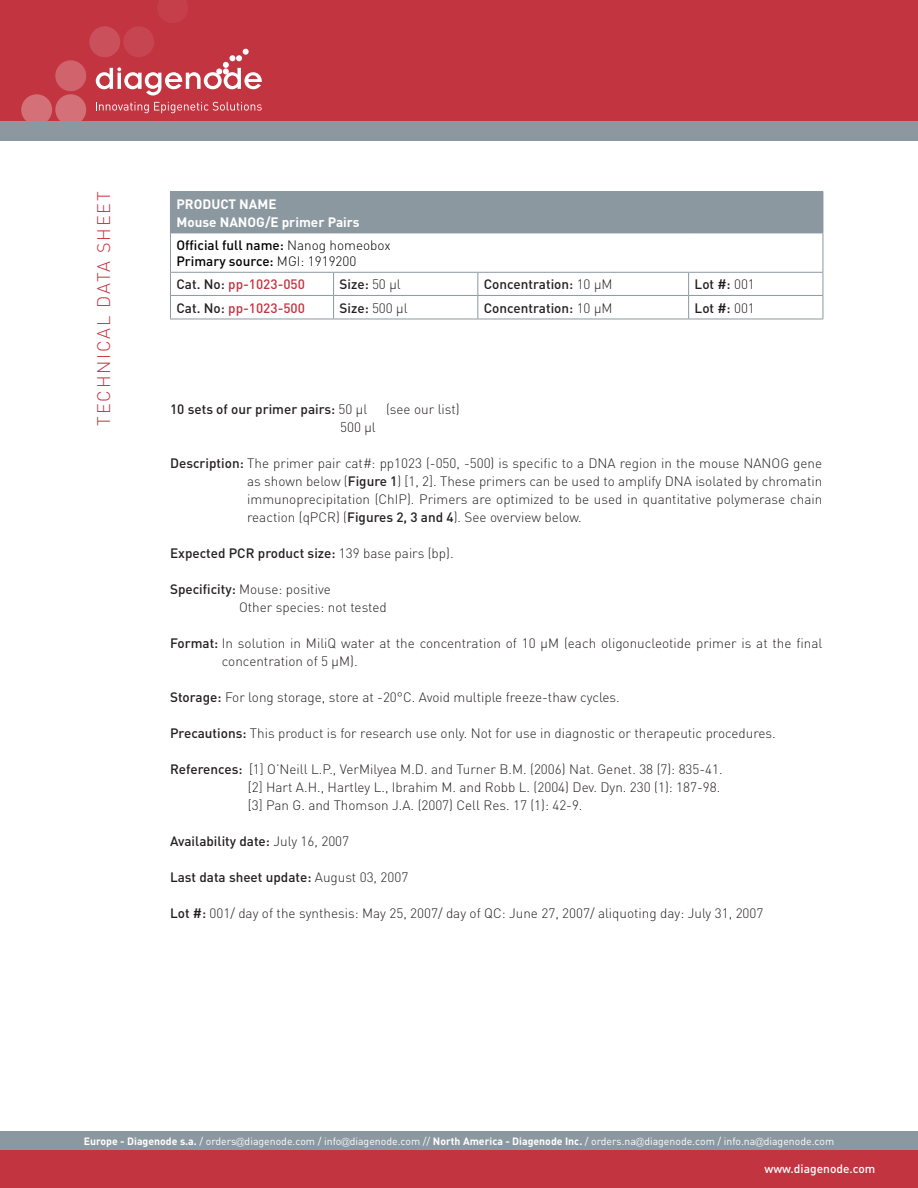
<style>
.page{position:relative;width:918px;height:1188px;background:#fff}
.page>*{position:absolute;margin:0;border:0;box-sizing:border-box;transform-origin:0 0}
.BODY{font:300 18px "DIN";letter-spacing:.1em;color:#c23440}
.BODY-2{font:300 13.5px/18px "DIN";color:#231f20;text-align:justify}
.BODY-3{font:500 13.5px "DIN";color:#231f20}
.TAB{font:500 13.5px "DIN";color:#231f20}
.TAB-2{font:500 13.5px "DIN";color:#000}
.TAB-3{font:500 13.5px "DIN";color:#c23440}
.BODY-4{font:700 13.5px "DIN";color:#fff}
.t1{font:500 12px "DIN";color:#fff}
.t2{font:10.5px "DIN";color:#fff}
.s1{font-weight:300}
.s2{color:#231f20}
.s3{font-weight:500}
.s4{font-weight:700}
.s5{font-family:"Gill Sans";font-weight:300}
</style>
<div class="page">
<div style="left:0;top:1131px;width:918px;height:20px;background:#8b98a0"></div>
<div style="left:0;top:0;width:918px;height:121px;background:#c23440"></div>
<div style="left:55px;top:94px;width:31px;height:31px;background:#d47078;border-radius:50%"></div>
<div style="left:21px;top:94px;width:31px;height:31px;background:#d47078;border-radius:50%"></div>
<div style="left:55px;top:60px;width:31px;height:31px;background:#d0636c;border-radius:50%"></div>
<div style="left:89px;top:26px;width:31px;height:31px;background:#ca515b;border-radius:50%"></div>
<div style="left:123px;top:26px;width:31px;height:31px;background:#c74550;border-radius:50%"></div>
<svg style="left:158px;top:0;width:30px;height:23px"></svg>
<div style="left:0;top:121px;width:918px;height:20px;background:#8b98a0"></div>
<div style="left:0;top:1151px;width:918px;height:37px;background:#c23440"></div>
<svg style="left:96px;top:49px;width:166px;height:46px"></svg>
<svg style="left:96px;top:102px;width:166px;height:11px"></svg>
<div style="left:170px;top:192px;width:653px;height:41px;background:#8b98a0"></div>
<hr style="left:170px;top:191px;width:164px;height:1px;background:#8b98a0">
<hr style="left:334px;top:191px;width:144px;height:1px;background:#8b98a0">
<hr style="left:478px;top:191px;width:211px;height:1px;background:#8b98a0">
<hr style="left:689px;top:191px;width:134px;height:1px;background:#8b98a0">
<hr style="left:823px;top:192px;width:1px;height:41px;background:#8b98a0">
<hr style="left:170px;top:233px;width:164px;height:1px;background:#8b98a0">
<hr style="left:170px;top:233px;width:1px;height:39px;background:#8b98a0">
<hr style="left:334px;top:233px;width:144px;height:1px;background:#8b98a0">
<hr style="left:478px;top:233px;width:211px;height:1px;background:#8b98a0">
<hr style="left:689px;top:233px;width:134px;height:1px;background:#8b98a0">
<hr style="left:823px;top:233px;width:1px;height:39px;background:#8b98a0">
<hr style="left:170px;top:272px;width:164px;height:1px;background:#8b98a0">
<hr style="left:334px;top:272px;width:144px;height:1px;background:#8b98a0">
<hr style="left:478px;top:272px;width:211px;height:1px;background:#8b98a0">
<hr style="left:689px;top:272px;width:134px;height:1px;background:#8b98a0">
<hr style="left:170px;top:295px;width:164px;height:1px;background:#8b98a0">
<svg style="left:170px;top:273px;width:1px;height:46px"></svg>
<hr style="left:334px;top:295px;width:144px;height:1px;background:#8b98a0">
<svg style="left:333px;top:273px;width:1px;height:46px"></svg>
<hr style="left:478px;top:295px;width:211px;height:1px;background:#8b98a0">
<svg style="left:477px;top:273px;width:1px;height:46px"></svg>
<hr style="left:689px;top:295px;width:134px;height:1px;background:#8b98a0">
<svg style="left:688px;top:273px;width:1px;height:46px"></svg>
<svg style="left:823px;top:273px;width:1px;height:46px"></svg>
<hr style="left:170px;top:319px;width:164px;height:1px;background:#8b98a0">
<hr style="left:334px;top:319px;width:144px;height:1px;background:#8b98a0">
<hr style="left:478px;top:319px;width:211px;height:1px;background:#8b98a0">
<hr style="left:689px;top:319px;width:134px;height:1px;background:#8b98a0">
<p class="BODY" style="left:93px;top:426px;width:236px;rotate:-90deg">TECHNICAL DATA SHEET</p>
<p class="BODY-4" style="left:176px;top:195px;width:102px">PRODUCT NAME</p>
<p class="BODY-4" style="left:176px;top:213px;width:185px">Mouse NANOG/E primer Pairs</p>
<p class="TAB-2" style="left:176px;top:237px;width:216px">Official full name: <span class="s1">Nanog homeobox</span></p>
<p class="TAB-2" style="left:176px;top:253px;width:182px">Primary source: <span class="s1">MGI: 1919200</span></p>
<p class="TAB-3" style="left:176px;top:276px;width:130px"><span class="s2">Cat. No:</span> pp-1023-050</p>
<p class="TAB" style="left:340px;top:276px;width:63px">Size: <span class="s1">50 µl</span></p>
<p class="TAB" style="left:484px;top:276px;width:130px">Concentration: <span class="s1">10 µM</span></p>
<p class="TAB" style="left:695px;top:276px;width:62px">Lot #: <span class="s1">001</span></p>
<p class="TAB-3" style="left:176px;top:299px;width:130px"><span class="s2">Cat. No:</span> pp-1023-500</p>
<p class="TAB" style="left:340px;top:299px;width:70px">Size: <span class="s1">500 µl</span></p>
<p class="TAB" style="left:484px;top:299px;width:130px">Concentration: <span class="s1">10 µM</span></p>
<p class="TAB" style="left:695px;top:299px;width:62px">Lot #: <span class="s1">001</span></p>
<p class="BODY-3" style="left:170px;top:400px;width:199px">10 sets of our primer pairs: <span class="s1">50 µl</span></p>
<p class="BODY-2" style="left:386px;top:400px;width:75px">(see our list)</p>
<p class="BODY-2" style="left:340px;top:418px;width:37px">500 µl</p>
<p class="BODY-2" style="left:247px;top:454px;width:577px;text-indent:-77px"><span class="s3">Description:</span> The primer pair cat#: pp1023 (-050, -500) is specific to a DNA region in the mouse NANOG gene as shown below (<span class="s3">Figure 1</span>) [1, 2]. These primers can be used to amplify DNA isolated by chromatin immunoprecipitation (ChIP). Primers are optimized to be used in quantitative polymerase chain reaction (qPCR) (<span class="s3">Figures 2, 3 and 4</span>). See overview below.</p>
<p class="BODY-3" style="left:170px;top:544px;width:285px">Expected PCR product size: <span class="s1">139 base pairs (bp).</span></p>
<p class="BODY-2" style="left:170px;top:580px;width:162px"><span class="s3">Specificity:</span> Mouse: positive</p>
<p class="BODY-2" style="left:239px;top:598px;width:149px">Other species: not tested</p>
<p class="BODY-2" style="left:222px;top:634px;width:602px;text-indent:-52px"><span class="s3">Format:</span> In solution in MiliQ water at the concentration of 10 µM (each oligonucleotide primer is at the final concentration of 5 µM).</p>
<p class="BODY-2" style="left:170px;top:688px;width:451px"><span class="s3">Storage:</span> For long storage, store at -20°C. Avoid multiple freeze-thaw cycles.</p>
<p class="BODY-2" style="left:170px;top:724px;width:607px"><span class="s3">Precautions:</span> This product is for research use only. Not for use in diagnostic or therapeutic procedures.</p>
<p class="BODY-2" style="left:170px;top:760px;width:554px"><span class="s3">References:</span> [1] O’Neill L.P., VerMilyea M.D. and Turner B.M. (2006) Nat. Genet. 38 (7): 835-41.</p>
<p class="BODY-2" style="left:248px;top:778px;width:474px">[2] Hart A.H., Hartley L., Ibrahim M. and Robb L. (2004) Dev. Dyn. 230 (1): 187-98.</p>
<p class="BODY-2" style="left:248px;top:796px;width:336px">[3] Pan G. and Thomson J.A. (2007) Cell Res. 17 (1): 42-9.</p>
<p class="BODY-3" style="left:170px;top:832px;width:181px">Availability date: <span class="s1">July 16, 2007</span></p>
<p class="BODY-3" style="left:170px;top:868px;width:240px">Last data sheet update: <span class="s1">August 03, 2007</span></p>
<p class="BODY-2" style="left:170px;top:904px;width:595px"><span class="s3">Lot #:</span> 001/ day of the synthesis: May 25, 2007/ day of QC: June 27, 2007/ aliquoting day: July 31, 2007</p>
<p class="t2" style="left:84px;top:1134px;width:752px"><span class="s4">Europe - Diagenode s.a.</span> / orders<span class="s5">@</span>diagenode.com / info<span class="s5">@</span>diagenode.com // <span class="s4">North America - Diagenode Inc.</span> / orders.na<span class="s5">@</span>diagenode.com / info.na<span class="s5">@</span>diagenode.com</p>
<p class="t1" style="left:764px;top:1161px;width:113px">www.diagenode.com</p>
</div>
